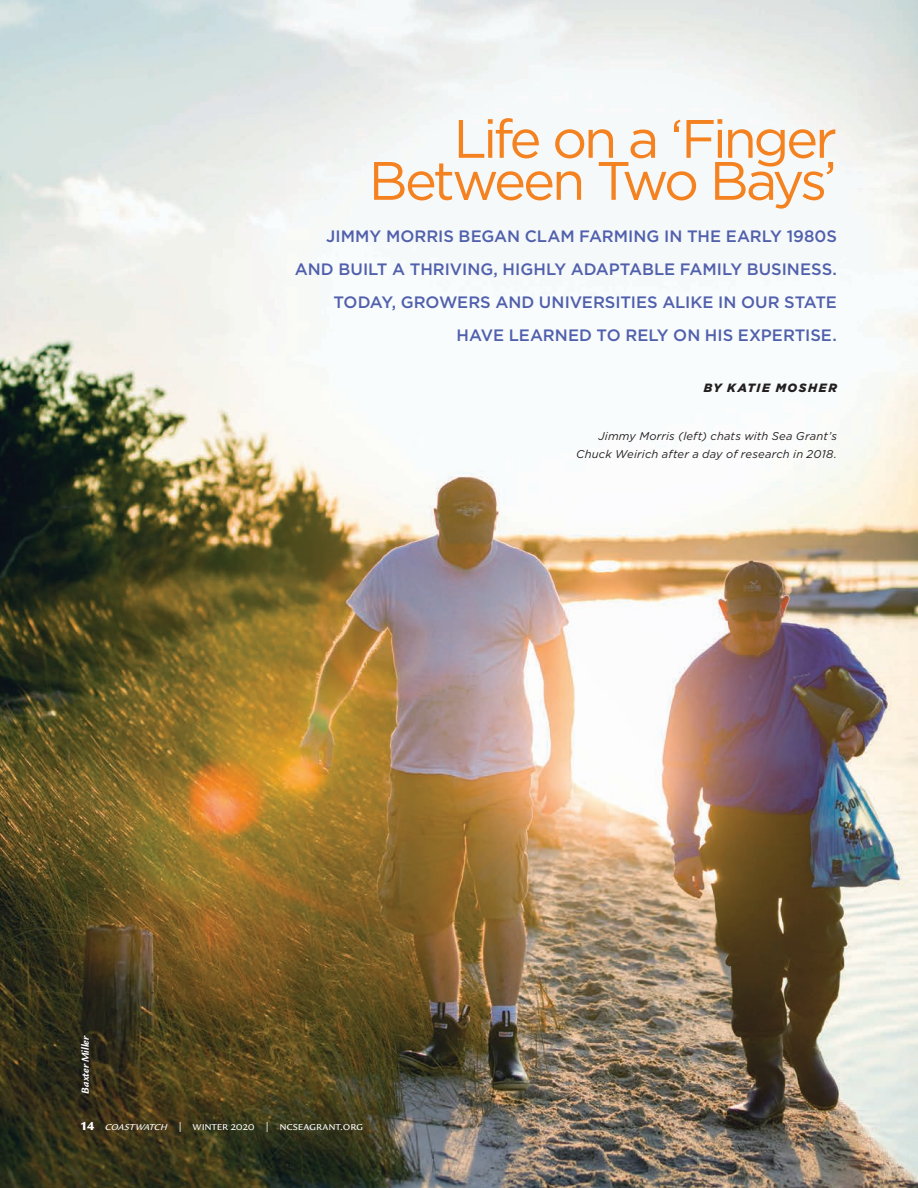
<style>
.page{position:relative;width:918px;height:1188px;background:#fff}
.page>*{position:absolute;margin:0;border:0;box-sizing:border-box;transform-origin:0 0}
.t1{font:54px "Gotham";letter-spacing:-.065em;color:#f58220}
.t2{font:500 16.5px "Gotham";color:#5060ac}
.t3{font:12px "Legacy Sans SC";letter-spacing:-.01em;color:#fff}
.t4{font:italic 900 12px "Gotham";letter-spacing:.125em;color:#231f20}
.t5{font:italic 11.25px "Gotham";letter-spacing:.015em;color:#231f20}
.t6{font:italic 700 10.5px "Legacy Sans";color:#fff}
.s1{font-family:"Legacy Sans";font-weight:900}
.s2{font-style:italic}
.s3{font-weight:500}
</style>
<div class="page">
<img style="left:0;top:0;width:918px;height:1188px">
<div style="left:81px;top:1035px;width:10px;height:60px;background:#231f20"></div>
<p class="t1" style="left:453px;top:104px;width:385px">Life on a ‘Finger</p>
<p class="t1" style="left:369px;top:146px;width:470px">Between Two Bays’</p>
<p class="t2" style="left:326px;top:225px;width:512px">JIMMY MORRIS BEGAN CLAM FARMING IN THE EARLY 1980S</p>
<p class="t2" style="left:295px;top:258px;width:544px">AND BUILT A THRIVING, HIGHLY ADAPTABLE FAMILY BUSINESS.</p>
<p class="t2" style="left:334px;top:291px;width:505px">TODAY, GROWERS AND UNIVERSITIES ALIKE IN OUR STATE</p>
<p class="t2" style="left:457px;top:324px;width:382px">HAVE LEARNED TO RELY ON HIS EXPERTISE.</p>
<p class="t4" style="left:704px;top:379px;width:135px">BY KATIE MOSHER</p>
<p class="t5" style="left:598px;top:429px;width:240px">Jimmy Morris (left) chats with Sea Grant’s</p>
<p class="t5" style="left:576px;top:447px;width:262px">Chuck Weirich after a day of research in 2018.</p>
<p class="t6" style="left:79px;top:1094px;width:60px;rotate:-90deg">Baxter Miller</p>
<p class="t3" style="left:80px;top:1119px;width:285px"><span class="s1">14</span> <span class="s2">coastwatch</span> <span class="s3">|</span> winter 2020 <span class="s3">|</span> ncseagrant.org</p>
</div>
